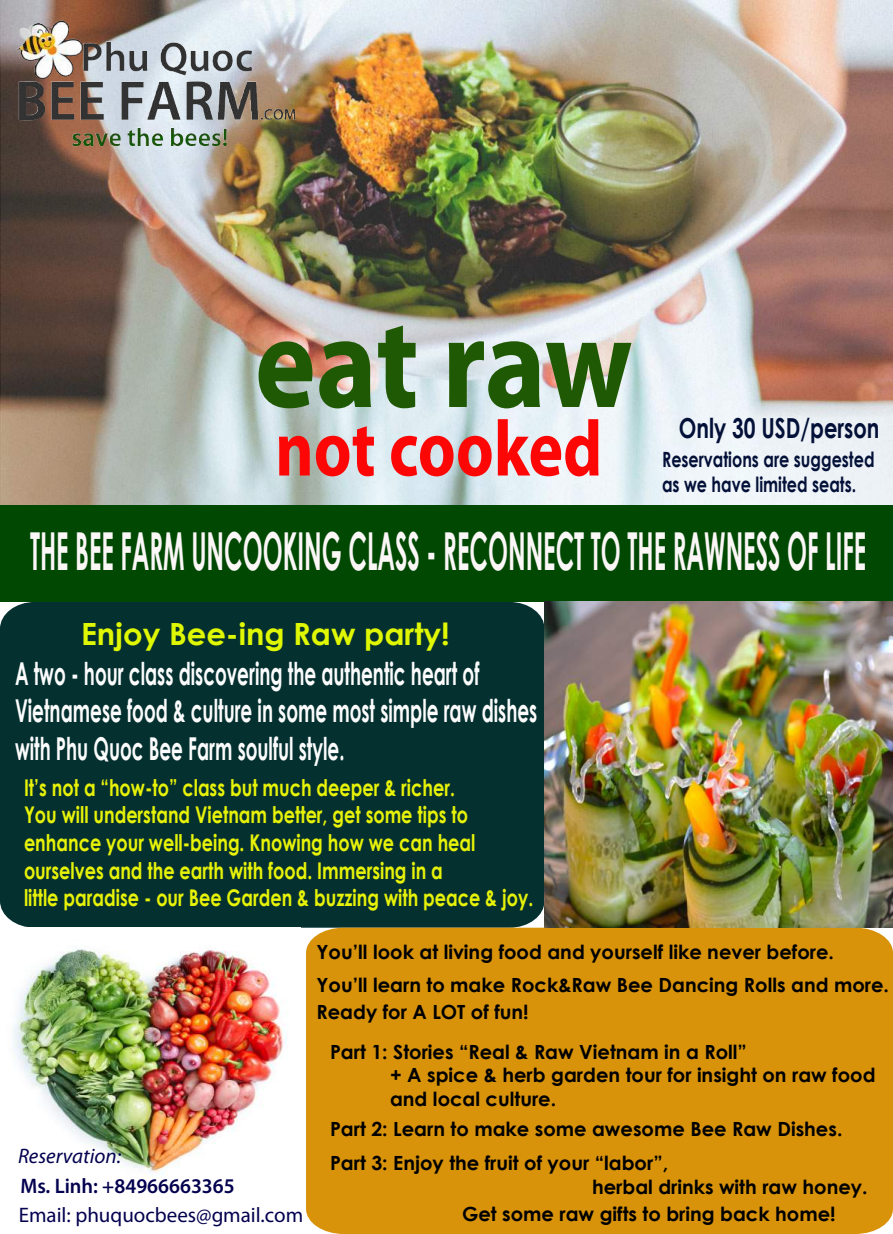
<style>
.page{position:relative;width:893px;height:1234px;background:#fff}
.page>*{position:absolute;margin:0;border:0;box-sizing:border-box;transform-origin:0 0}
.t1{font:700 131.1px "Myriad Pro";letter-spacing:-.01em;color:#205903;scale:.88 1}
.t2{font:700 79.35px "Myriad Pro";color:#fc0606;scale:.83 1}
.t3{font:700 52.35px "Century Gothic";color:#fcf7f7;scale:.45 1}
.t4{font:700 31.5px/37.8px "Century Gothic";color:#fcfcfc;scale:.58 1}
.t5{font:700 30.6px "Century Gothic";color:#e0f703}
.t6{font:700 27.6px "Century Gothic";color:#031038;scale:.76 1}
.t7{font:700 22.95px/27.6px "Century Gothic";color:#e7f208;scale:.77 1}
.t8{font:700 21px/25.2px "Century Gothic";color:#031038;scale:.76 1}
.t9{font:21px "Myriad Pro";color:#04024f}
.t10{font:600 21px "Myriad Pro";color:#04024f}
.t11{font:italic 21px "Myriad Pro";color:#04024f}
.t12{font:700 19.5px/33px "Century Gothic";color:#000}
</style>
<div class="page">
<img style="left:0;top:0;width:893px;height:506px">
<div style="left:0;top:506px;width:893px;height:96px;background:#014903"></div>
<div style="left:0;top:602px;width:544px;height:325px;background:#043030"></div>
<div style="left:306px;top:927px;width:587px;height:306px;background:#d8930b"></div>
<img style="left:13px;top:948px;width:275px;height:229px">
<img style="left:544px;top:602px;width:349px;height:325px">
<img style="left:8px;top:13px;width:291px;height:146px">
<h1 class="t1" style="left:255px;top:277px;width:431px">eat raw</h1>
<h2 class="t2" style="left:275px;top:397px;width:395px">not cooked</h2>
<h3 class="t6" style="left:679px;top:406px;width:266px">Only 30 USD/person</h3>
<p class="t8" style="left:662px;top:445px;width:281px">Reservations are suggested as we have limited seats.</p>
<h3 class="t3" style="left:30px;top:511px;width:1859px">THE BEE FARM UNCOOKING CLASS - RECONNECT TO THE RAWNESS OF LIFE</h3>
<h3 class="t5" style="left:81px;top:610px;width:370px">Enjoy Bee-ing Raw party!</h3>
<h3 class="t4" style="left:15px;top:652px;width:902px">A two - hour class discovering the authentic heart of<br>Vietnamese food &amp; culture in some most simple raw dishes with Phu Quoc Bee Farm soulful style.</h3>
<p class="t7" style="left:24px;top:772px;width:663px">It’s not a “how-to” class but much deeper &amp; richer.<br>You will understand Vietnam better, get some tips to enhance your well-being. Knowing how we can heal ourselves and the earth with food. Immersing in a<br>little paradise - our Bee Garden &amp; buzzing with peace &amp; joy.</p>
<p class="t12" style="left:316px;top:934px;width:574px">You’ll look at living food and yourself like never before.<br>You’ll learn to make Rock&amp;Raw Bee Dancing Rolls and more.</p>
<p class="t12" style="left:330px;top:991px;width:418px;line-height:39.8px;text-indent:-13px">Ready for A LOT of fun!<br>Part 1: Stories “Real &amp; Raw Vietnam in a Roll”</p>
<p class="t12" style="left:390px;top:1062px;width:487px;line-height:23.4px">+ A spice &amp; herb garden tour for insight on raw food and local culture.</p>
<p class="t12" style="left:330px;top:1110px;width:514px;line-height:34.5px">Part 2: Learn to make some awesome Bee Raw Dishes.<br>Part 3: Enjoy the fruit of your “labor”,</p>
<p class="t12" style="left:462px;top:1171px;width:407px;line-height:27.8px;text-indent:130px">herbal drinks with raw honey.<br>Get some raw gifts to bring back home!</p>
<p class="t11" style="left:18px;top:1142px;width:105px">Reservation:</p>
<p class="t10" style="left:20px;top:1171px;width:216px">Ms. Linh: +84966663365</p>
<p class="t9" style="left:19px;top:1201px;width:286px">Email: phuquocbees@gmail.com</p>
</div>
